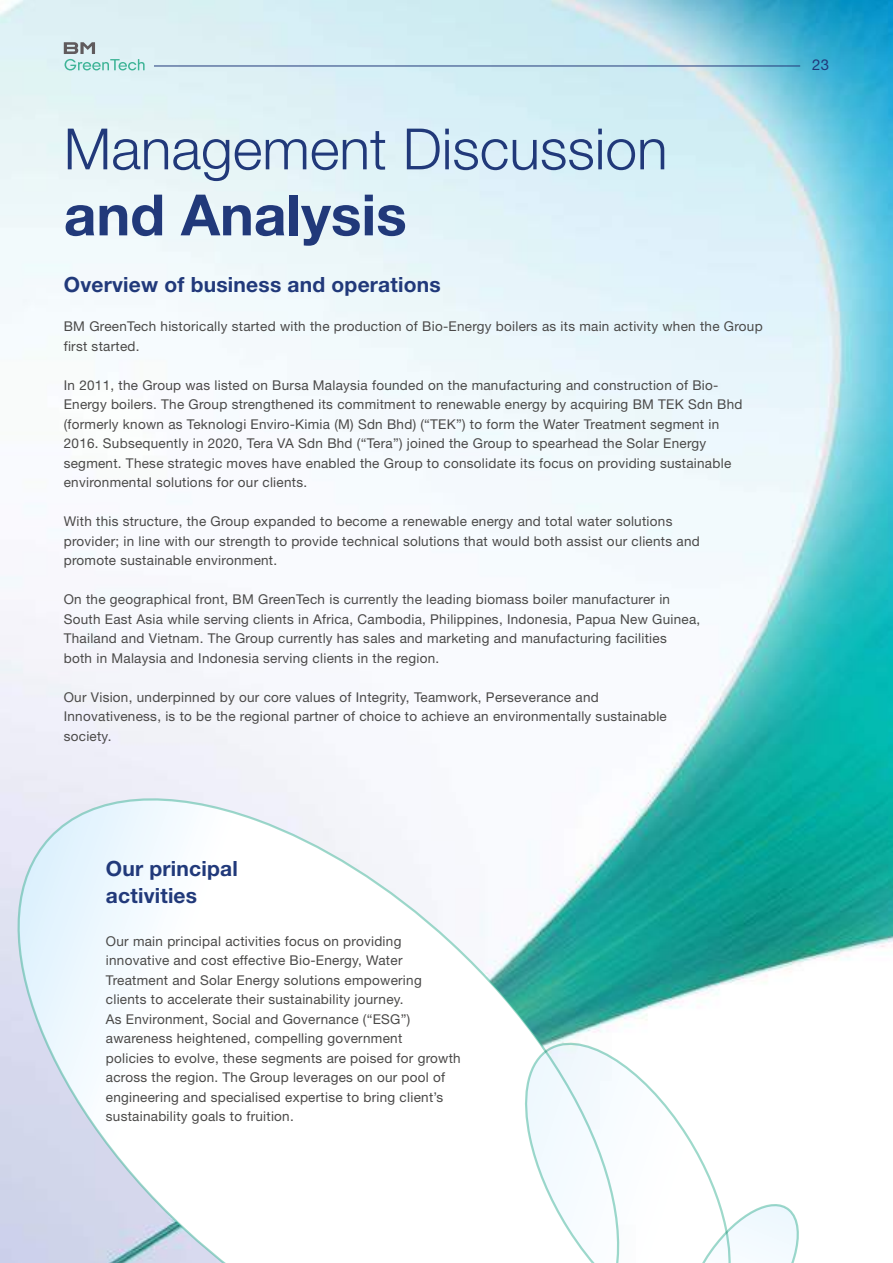
<style>
.page{position:relative;width:893px;height:1263px;background:#fff}
.page>*{position:absolute;margin:0;border:0;box-sizing:border-box;transform-origin:0 0}
.t1{font:300 57px "Helvetica Neue LT Std";color:#21397a}
.t2{font:700 57px "Helvetica Neue LT Std";color:#21397a}
.t3{font:700 21px/27px "Helvetica Neue LT Std";letter-spacing:.01em;color:#21397a}
.t4{font:15px "Helvetica Neue LT Std";color:#21397a}
.t5{font:13.5px/19.5px "Helvetica Neue LT Std";letter-spacing:.02em;color:#4a4948}
</style>
<div class="page">
<img style="left:0;top:0;width:893px;height:1009px">
<svg style="left:0;top:788px;width:663px;height:475px"></svg>
<svg style="left:522px;top:1023px;width:195px;height:240px"></svg>
<svg style="left:680px;top:1192px;width:119px;height:71px"></svg>
<hr style="left:154px;top:66px;width:646px;height:1px;background:#21397a">
<svg style="left:64px;top:42px;width:81px;height:28px;background:#bddada"></svg>
<h1 class="t1" style="left:64px;top:114px;width:605px">Management Discussion</h1>
<h1 class="t2" style="left:64px;top:180px;width:344px">and Analysis</h1>
<h2 class="t3" style="left:64px;top:271px;width:378px">Overview of business and operations</h2>
<p class="t5" style="left:64px;top:316px;width:700px">BM GreenTech historically started with the production of Bio-Energy boilers as its main activity when the Group first started.</p>
<p class="t5" style="left:64px;top:375px;width:680px">In 2011, the Group was listed on Bursa Malaysia founded on the manufacturing and construction of Bio-Energy boilers. The Group strengthened its commitment to renewable energy by acquiring BM TEK Sdn Bhd (formerly known as Teknologi Enviro-Kimia (M) Sdn Bhd) (“TEK”) to form the Water Treatment segment in 2016. Subsequently in 2020, Tera VA Sdn Bhd (“Tera”) joined the Group to spearhead the Solar Energy segment. These strategic moves have enabled the Group to consolidate its focus on providing sustainable environmental solutions for our clients.</p>
<p class="t5" style="left:64px;top:511px;width:637px">With this structure, the Group expanded to become a renewable energy and total water solutions provider; in line with our strength to provide technical solutions that would both assist our clients and promote sustainable environment.</p>
<p class="t5" style="left:64px;top:589px;width:638px">On the geographical front, BM GreenTech is currently the leading biomass boiler manufacturer in South East Asia while serving clients in Africa, Cambodia, Philippines, Indonesia, Papua New Guinea, Thailand and Vietnam. The Group currently has sales and marketing and manufacturing facilities<br>both in Malaysia and Indonesia serving clients in the region.</p>
<p class="t5" style="left:64px;top:687px;width:605px">Our Vision, underpinned by our core values of Integrity, Teamwork, Perseverance and<br>Innovativeness, is to be the regional partner of choice to achieve an environmentally sustainable society.</p>
<h2 class="t3" style="left:106px;top:855px;width:133px">Our principal activities</h2>
<p class="t5" style="left:106px;top:931px;width:356px">Our main principal activities focus on providing innovative and cost effective Bio-Energy, Water Treatment and Solar Energy solutions empowering clients to accelerate their sustainability journey.<br>As Environment, Social and Governance (“ESG”) awareness heightened, compelling government<br>policies to evolve, these segments are poised for growth across the region. The Group leverages on our pool of engineering and specialised expertise to bring client’s sustainability goals to fruition.</p>
<p class="t4" style="left:812px;top:56px;width:18px">23</p>
</div>
